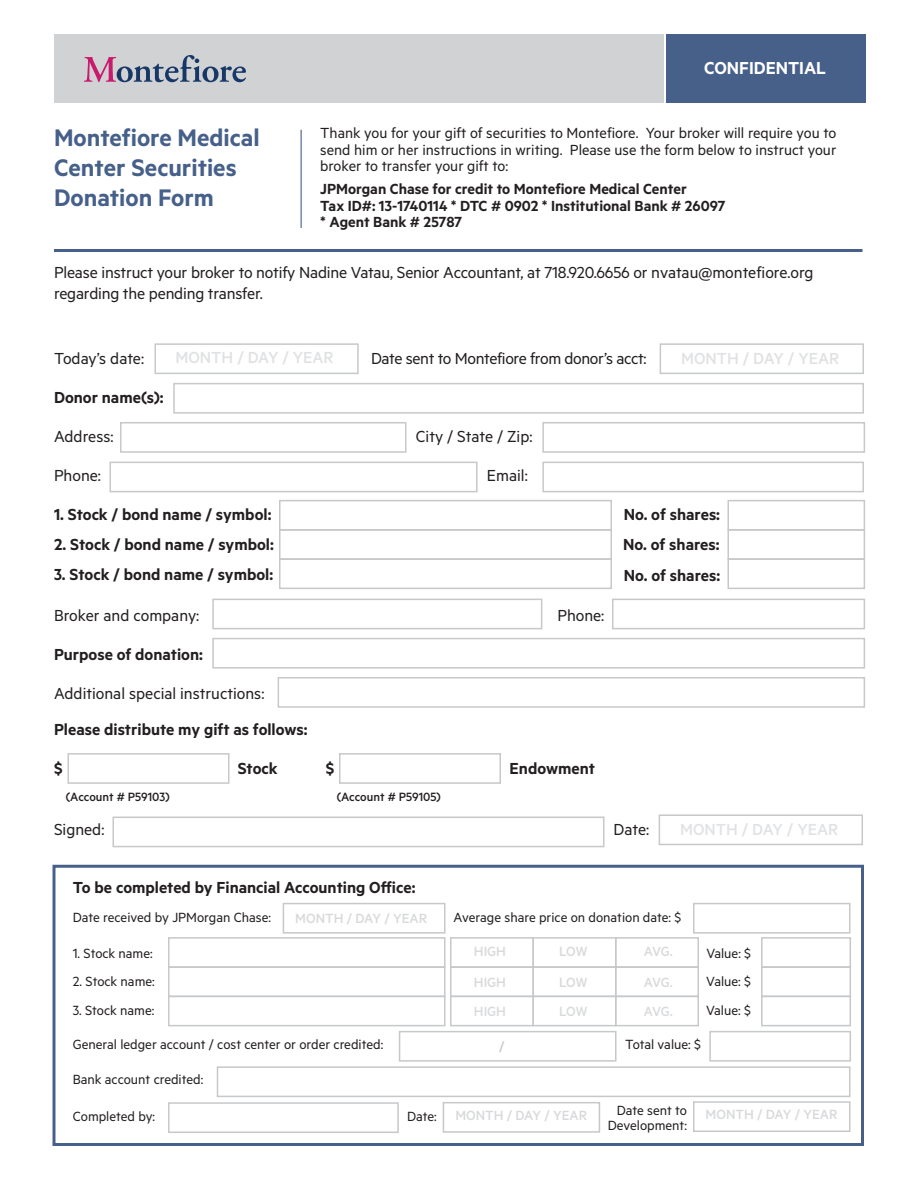
<style>
.page{position:relative;width:918px;height:1188px;background:#fff}
.page>*{position:absolute;margin:0;border:0;box-sizing:border-box;transform-origin:0 0}
.t1{font:600 27px/30px "Metric";color:#46608a}
.t2{font:600 19.5px "Metric";color:#fff}
.t3{font:18px/21.6px "Metric";letter-spacing:-.01em;color:#231f20}
.t4{font:600 18px/39px "Metric";color:#231f20}
.t5{font:500 18px "Metric";color:#e0e1e3}
.t6{font:500 18px "Metric";color:#e1e2e4}
.t7{font:16.5px/16.5px "Metric";color:#231f20;text-align:justify}
.t8{font:600 16.5px/16.5px "Metric";color:#231f20}
.t9{font:15px/15px "Metric";color:#231f20;text-align:center}
.t10{font:500 15px "Metric";color:#d8d9db}
.t11{font:500 15px "Metric";letter-spacing:-.005em;color:#d9dadc}
.t12{font:500 15px "Metric";color:#c7c8ca}
.t13{font:500 13.5px "Metric";color:#231f20}
</style>
<div class="page">
<div style="left:54px;top:34px;width:609px;height:69px;background:#d1d2d4"></div>
<hr style="left:54px;top:249px;width:808px;height:3px;background:#46608a">
<hr style="left:301px;top:130px;width:1px;height:98px;background:#46608a">
<div style="left:666px;top:34px;width:199px;height:69px;background:#46608a"></div>
<div style="left:52px;top:865px;width:812px;height:281px;border:3px solid #46608a"></div>
<div style="left:168px;top:937px;width:278px;height:31px;border:2px solid #c7c8ca"></div>
<div style="left:168px;top:966px;width:278px;height:31px;border:2px solid #c7c8ca"></div>
<div style="left:168px;top:996px;width:278px;height:30px;border:2px solid #c7c8ca"></div>
<div style="left:693px;top:1101px;width:157px;height:31px;border:2px solid #c7c8ca"></div>
<div style="left:443px;top:1102px;width:157px;height:31px;border:2px solid #c7c8ca"></div>
<div style="left:154px;top:343px;width:205px;height:31px;border:2px solid #c7c8ca"></div>
<div style="left:173px;top:383px;width:691px;height:31px;border:2px solid #c7c8ca"></div>
<div style="left:279px;top:500px;width:333px;height:31px;border:2px solid #c7c8ca"></div>
<div style="left:279px;top:529px;width:333px;height:31px;border:2px solid #c7c8ca"></div>
<div style="left:279px;top:558px;width:333px;height:31px;border:2px solid #c7c8ca"></div>
<div style="left:728px;top:500px;width:137px;height:31px;border:2px solid #c7c8ca"></div>
<div style="left:728px;top:529px;width:137px;height:31px;border:2px solid #c7c8ca"></div>
<div style="left:728px;top:558px;width:137px;height:31px;border:2px solid #c7c8ca"></div>
<div style="left:110px;top:462px;width:368px;height:30px;border:2px solid #c7c8ca"></div>
<div style="left:120px;top:422px;width:286px;height:31px;border:2px solid #c7c8ca"></div>
<div style="left:542px;top:462px;width:322px;height:30px;border:2px solid #c7c8ca"></div>
<div style="left:542px;top:422px;width:323px;height:31px;border:2px solid #c7c8ca"></div>
<div style="left:660px;top:343px;width:204px;height:31px;border:2px solid #c7c8ca"></div>
<div style="left:212px;top:599px;width:330px;height:30px;border:2px solid #c7c8ca"></div>
<div style="left:612px;top:599px;width:253px;height:30px;border:2px solid #c7c8ca"></div>
<div style="left:212px;top:638px;width:653px;height:31px;border:2px solid #c7c8ca"></div>
<div style="left:278px;top:677px;width:587px;height:31px;border:2px solid #c7c8ca"></div>
<div style="left:68px;top:753px;width:162px;height:31px;border:2px solid #c7c8ca"></div>
<div style="left:339px;top:753px;width:162px;height:31px;border:2px solid #c7c8ca"></div>
<div style="left:659px;top:814px;width:204px;height:31px;border:2px solid #c7c8ca"></div>
<div style="left:112px;top:817px;width:492px;height:30px;border:2px solid #c7c8ca"></div>
<div style="left:283px;top:903px;width:163px;height:31px;border:2px solid #c7c8ca"></div>
<div style="left:693px;top:903px;width:157px;height:31px;border:2px solid #c7c8ca"></div>
<div style="left:450px;top:937px;width:84px;height:31px;border:2px solid #c7c8ca"></div>
<div style="left:450px;top:966px;width:84px;height:31px;border:2px solid #c7c8ca"></div>
<div style="left:450px;top:996px;width:84px;height:30px;border:2px solid #c7c8ca"></div>
<div style="left:532px;top:937px;width:84px;height:31px;border:2px solid #c7c8ca"></div>
<div style="left:532px;top:966px;width:84px;height:31px;border:2px solid #c7c8ca"></div>
<div style="left:532px;top:996px;width:84px;height:30px;border:2px solid #c7c8ca"></div>
<div style="left:615px;top:937px;width:84px;height:31px;border:2px solid #c7c8ca"></div>
<div style="left:615px;top:966px;width:84px;height:31px;border:2px solid #c7c8ca"></div>
<div style="left:615px;top:996px;width:84px;height:30px;border:2px solid #c7c8ca"></div>
<div style="left:761px;top:937px;width:90px;height:31px;border:2px solid #c7c8ca"></div>
<div style="left:761px;top:966px;width:90px;height:31px;border:2px solid #c7c8ca"></div>
<div style="left:761px;top:996px;width:90px;height:30px;border:2px solid #c7c8ca"></div>
<div style="left:709px;top:1031px;width:142px;height:31px;border:2px solid #c7c8ca"></div>
<div style="left:399px;top:1031px;width:217px;height:31px;border:2px solid #c7c8ca"></div>
<div style="left:217px;top:1066px;width:633px;height:31px;border:2px solid #c7c8ca"></div>
<div style="left:168px;top:1102px;width:231px;height:31px;border:2px solid #c7c8ca"></div>
<svg style="left:84px;top:55px;width:162px;height:27px"></svg>
<p class="t2" style="left:704px;top:57px;width:124px">CONFIDENTIAL</p>
<h1 class="t1" style="left:54px;top:122px;width:207px">Montefiore Medical<br>Center Securities<br>Donation Form</h1>
<p class="t7" style="left:320px;top:124px;width:518px">Thank you for your gift of securities to Montefiore. Your broker will require you to send him or her instructions in writing. Please use the form below to instruct your broker to transfer your gift to:</p>
<p class="t8" style="left:320px;top:181px;width:407px">JPMorgan Chase for credit to Montefiore Medical Center<br>Tax ID#: 13-1740114 * DTC # 0902 * Institutional Bank # 26097 * Agent Bank # 25787</p>
<p class="t3" style="left:54px;top:261px;width:761px">Please instruct your broker to notify Nadine Vatau, Senior Accountant, at 718.920.6656 or nvatau@montefiore.org regarding the pending transfer.</p>
<p class="t5" style="left:176px;top:347px;width:160px">MONTH / DAY / YEAR</p>
<p class="t5" style="left:681px;top:348px;width:160px">MONTH / DAY / YEAR</p>
<p class="t3" style="left:54px;top:347px;width:92px">Today’s date:</p>
<p class="t3" style="left:371px;top:347px;width:277px">Date sent to Montefiore from donor’s acct:</p>
<p class="t4" style="left:54px;top:378px;width:111px">Donor name(s):</p>
<p class="t3" style="left:54px;top:425px;width:61px">Address:</p>
<p class="t3" style="left:416px;top:425px;width:118px">City / State / Zip:</p>
<p class="t3" style="left:54px;top:464px;width:49px">Phone:</p>
<p class="t3" style="left:487px;top:464px;width:42px">Email:</p>
<p class="t4" style="left:54px;top:495px;width:219px">1. Stock / bond name / symbol:</p>
<p class="t4" style="left:624px;top:495px;width:98px">No. of shares:</p>
<p class="t4" style="left:54px;top:525px;width:221px">2. Stock / bond name / symbol:</p>
<p class="t4" style="left:623px;top:525px;width:98px">No. of shares:</p>
<p class="t4" style="left:54px;top:555px;width:221px">3. Stock / bond name / symbol:</p>
<p class="t3" style="left:54px;top:604px;width:147px">Broker and company:</p>
<p class="t3" style="left:557px;top:604px;width:49px">Phone:</p>
<p class="t4" style="left:54px;top:634px;width:150px">Purpose of donation:</p>
<p class="t3" style="left:54px;top:682px;width:212px">Additional special instructions:</p>
<p class="t4" style="left:54px;top:709px;width:255px">Please distribute my gift as follows: $</p>
<p class="t4" style="left:624px;top:555px;width:98px">No. of shares:</p>
<p class="t4" style="left:238px;top:748px;width:41px">Stock</p>
<p class="t4" style="left:326px;top:748px;width:10px">$</p>
<p class="t4" style="left:510px;top:748px;width:87px">Endowment</p>
<p class="t13" style="left:66px;top:789px;width:105px">(Account # P59103)</p>
<p class="t13" style="left:337px;top:789px;width:106px">(Account # P59105)</p>
<p class="t3" style="left:54px;top:818px;width:52px">Signed:</p>
<p class="t3" style="left:614px;top:818px;width:37px">Date:</p>
<p class="t6" style="left:680px;top:819px;width:160px">MONTH / DAY / YEAR</p>
<p class="t4" style="left:73px;top:868px;width:344px">To be completed by Financial Accounting Office:</p>
<p class="t9" style="left:73px;top:909px;width:200px">Date received by JPMorgan Chase:</p>
<p class="t9" style="left:453px;top:909px;width:229px">Average share price on donation date: $</p>
<p class="t9" style="left:73px;top:945px;width:81px">1. Stock name:</p>
<p class="t9" style="left:706px;top:945px;width:46px">Value: $</p>
<p class="t9" style="left:73px;top:974px;width:84px">2. Stock name:</p>
<p class="t9" style="left:706px;top:974px;width:46px">Value: $</p>
<p class="t9" style="left:73px;top:1002px;width:83px">3. Stock name:</p>
<p class="t9" style="left:706px;top:1002px;width:46px">Value: $</p>
<p class="t9" style="left:73px;top:1037px;width:312px">General ledger account / cost center or order credited:</p>
<p class="t9" style="left:625px;top:1037px;width:77px">Total value: $</p>
<p class="t9" style="left:73px;top:1071px;width:132px">Bank account credited:</p>
<p class="t9" style="left:73px;top:1109px;width:84px">Completed by:</p>
<p class="t9" style="left:407px;top:1109px;width:31px">Date:</p>
<p class="t10" style="left:706px;top:1106px;width:133px">MONTH / DAY / YEAR</p>
<p class="t10" style="left:295px;top:909px;width:133px">MONTH / DAY / YEAR</p>
<p class="t10" style="left:474px;top:943px;width:34px">HIGH</p>
<p class="t10" style="left:559px;top:943px;width:30px">LOW</p>
<p class="t10" style="left:644px;top:943px;width:31px">AVG.</p>
<p class="t10" style="left:474px;top:973px;width:34px">HIGH</p>
<p class="t10" style="left:559px;top:973px;width:30px">LOW</p>
<p class="t10" style="left:644px;top:973px;width:31px">AVG.</p>
<p class="t11" style="left:474px;top:1003px;width:34px">HIGH</p>
<p class="t11" style="left:559px;top:1003px;width:30px">LOW</p>
<p class="t11" style="left:644px;top:1003px;width:31px">AVG.</p>
<p class="t12" style="left:499px;top:1037px;width:7px">/</p>
<p class="t9" style="left:608px;top:1102px;width:81px">Date sent to<br>Development:</p>
<p class="t10" style="left:455px;top:1107px;width:133px">MONTH / DAY / YEAR</p>
</div>
